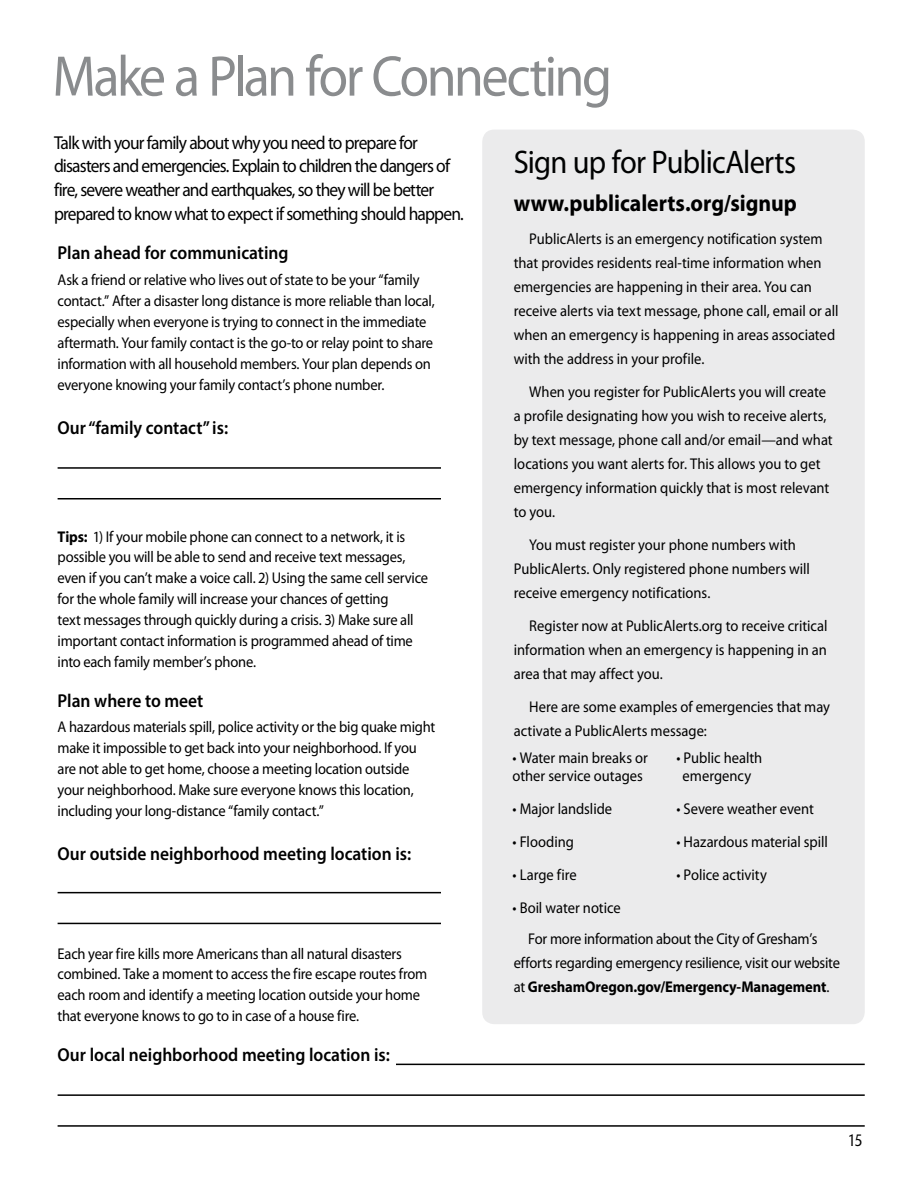
<style>
.page{position:relative;width:918px;height:1188px;background:#fff}
.page>*{position:absolute;margin:0;border:0;box-sizing:border-box;transform-origin:0 0}
.t1{font:57.75px "Myriad Pro";letter-spacing:-.05em;color:#8a8c8e;scale:.93 1}
.t2{font:32.7px "Myriad Pro";letter-spacing:-.025em;color:#000101;scale:.93 1}
.t3{font:700 23.4px "Myriad Pro";color:#000;scale:.93 1}
.t4{font:18.75px/24px "Myriad Pro";letter-spacing:-.045em;color:#000;scale:.93 1}
.t5{font:600 18.75px "Myriad Pro";color:#000;scale:.93 1}
.t6{font:17.1px "Hypatia Sans Pro";color:#000;scale:.93 1}
.t7{font:15.6px/21px "Myriad Pro";letter-spacing:-.01em;color:#000;scale:.93 1}
.s1{font-weight:700}
</style>
<div class="page">
<div style="left:482px;top:130px;width:383px;height:894px;background:#ebebec;border-radius:12px"></div>
<hr style="left:58px;top:467px;width:383px;height:2px;background:#000">
<hr style="left:58px;top:892px;width:383px;height:1px;background:#000">
<hr style="left:58px;top:1094px;width:807px;height:2px;background:#000">
<hr style="left:396px;top:1064px;width:469px;height:1px;background:#000">
<hr style="left:58px;top:498px;width:383px;height:2px;background:#000">
<hr style="left:58px;top:923px;width:383px;height:1px;background:#000">
<hr style="left:58px;top:1125px;width:807px;height:2px;background:#000">
<h1 class="t1" style="left:52px;top:41px;width:603px">Make a Plan for Connecting</h1>
<p class="t4" style="left:54px;top:130px;width:442px">Talk with your family about why you need to prepare for disasters and emergencies. Explain to children the dangers of fire, severe weather and earthquakes, so they will be better prepared to know what to expect if something should happen.</p>
<p class="t5" style="left:58px;top:241px;width:250px">Plan ahead for communicating</p>
<p class="t7" style="left:58px;top:269px;width:407px">Ask a friend or relative who lives out of state to be your “family contact.” After a disaster long distance is more reliable than local, especially when everyone is trying to connect in the immediate aftermath. Your family contact is the go-to or relay point to share information with all household members. Your plan depends on everyone knowing your family contact’s phone number.</p>
<p class="t5" style="left:58px;top:415px;width:185px">Our “family contact” is:</p>
<h2 class="t2" style="left:514px;top:142px;width:305px">Sign up for PublicAlerts</h2>
<h3 class="t3" style="left:514px;top:188px;width:306px">www.publicalerts.org/signup</h3>
<p class="t7" style="left:514px;top:226px;width:351px;line-height:24px;text-indent:15px">PublicAlerts is an emergency notification system that provides residents real-time information when emergencies are happening in their area. You can receive alerts via text message, phone call, email or all when an emergency is happening in areas associated with the address in your profile.</p>
<p class="t7" style="left:514px;top:379px;width:344px;line-height:24px;text-indent:15px">When you register for PublicAlerts you will create a profile designating how you wish to receive alerts, by text message, phone call and/or email—and what locations you want alerts for. This allows you to get emergency information quickly that is most relevant to you.</p>
<p class="t7" style="left:514px;top:532px;width:320px;line-height:24px;text-indent:15px">You must register your phone numbers with<br>PublicAlerts. Only registered phone numbers will receive emergency notifications.</p>
<p class="t7" style="left:514px;top:613px;width:339px;line-height:24px;text-align:justify;text-indent:15px">Register now at PublicAlerts.org to receive critical information when an emergency is happening in an area that may affect you.</p>
<p class="t7" style="left:514px;top:694px;width:341px;line-height:24px;text-indent:15px">Here are some examples of emergencies that may activate a PublicAlerts message:</p>
<p class="t7" style="left:58px;top:526px;width:400px"><span class="s1">Tips:</span> 1) If your mobile phone can connect to a network, it is possible you will be able to send and receive text messages, even if you can’t make a voice call. 2) Using the same cell service for the whole family will increase your chances of getting<br>text messages through quickly during a crisis. 3) Make sure all important contact information is programmed ahead of time into each family member’s phone.</p>
<p class="t5" style="left:58px;top:688px;width:158px">Plan where to meet</p>
<p class="t7" style="left:58px;top:716px;width:408px">A hazardous materials spill, police activity or the big quake might make it impossible to get back into your neighborhood. If you are not able to get home, choose a meeting location outside your neighborhood. Make sure everyone knows this location, including your long-distance “family contact.”</p>
<p class="t5" style="left:58px;top:841px;width:382px">Our outside neighborhood meeting location is:</p>
<p class="t7" style="left:513px;top:748px;width:147px;line-height:18.1px">• Water main breaks or other service outages</p>
<p class="t7" style="left:513px;top:798px;width:109px">• Major landslide</p>
<p class="t7" style="left:513px;top:831px;width:67px">• Flooding</p>
<p class="t7" style="left:513px;top:864px;width:71px">• Large fire</p>
<p class="t7" style="left:513px;top:897px;width:118px">• Boil water notice</p>
<p class="t7" style="left:676px;top:748px;width:94px;line-height:18px;text-align:center">• Public health emergency</p>
<p class="t7" style="left:676px;top:798px;width:149px">• Severe weather event</p>
<p class="t7" style="left:676px;top:831px;width:164px">• Hazardous material spill</p>
<p class="t7" style="left:676px;top:864px;width:99px">• Police activity</p>
<p class="t7" style="left:58px;top:943px;width:399px">Each year fire kills more Americans than all natural disasters combined. Take a moment to access the fire escape routes from each room and identify a meeting location outside your home that everyone knows to go to in case of a house fire.</p>
<p class="t5" style="left:58px;top:1042px;width:359px">Our local neighborhood meeting location is:</p>
<p class="t7" style="left:514px;top:927px;width:352px;line-height:24px;text-indent:14px">For more information about the City of Gresham’s efforts regarding emergency resilience, visit our website at <span class="s1">GreshamOregon.gov/Emergency-Management</span>.</p>
<p class="t6" style="left:847px;top:1128px;width:18px">15</p>
</div>
